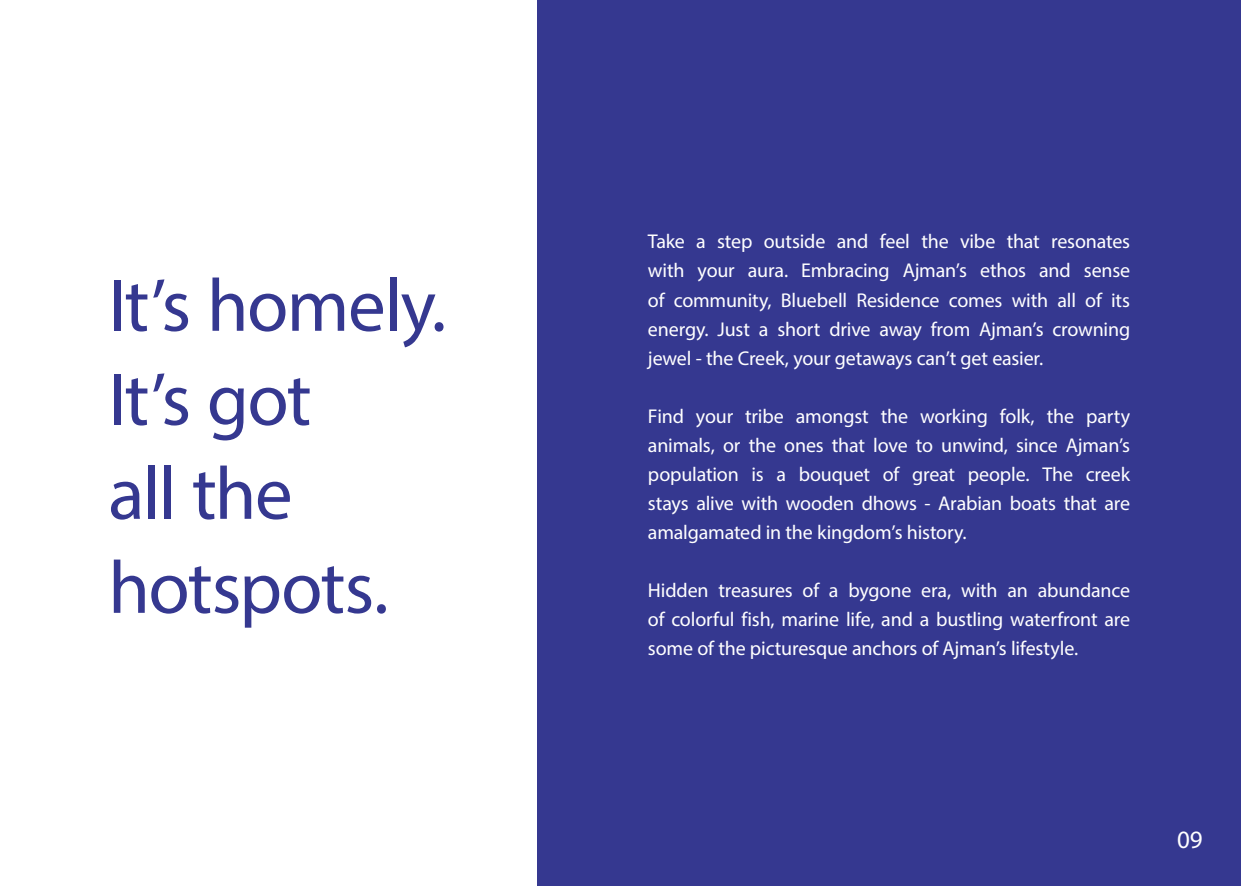
<style>
.page{position:relative;width:1241px;height:886px;background:#fff}
.page>*{position:absolute;margin:0;border:0;box-sizing:border-box;transform-origin:0 0}
.t1{font:75px/94px "Myriad Pro";letter-spacing:-.02em;color:#353890}
.t2{font:25px "Myriad Pro";color:#fff}
.t3{font:20px/29px "Myriad Pro";letter-spacing:-.01em;color:#fff;text-align:justify}
</style>
<div class="page">
<div style="left:537px;top:0;width:703px;height:886px;background:#353890"></div>
<h1 class="t1" style="left:108px;top:257px;width:339px">It’s homely.<br>It’s got<br>all the hotspots.</h1>
<p class="t3" style="left:648px;top:227px;width:483px">Take a step outside and feel the vibe that resonates with your aura. Embracing Ajman’s ethos and sense of community, Bluebell Residence comes with all of its energy. Just a short drive away from Ajman’s crowning jewel - the Creek, your getaways can’t get easier.</p>
<p class="t3" style="left:648px;top:401px;width:483px">Find your tribe amongst the working folk, the party animals, or the ones that love to unwind, since Ajman’s population is a bouquet of great people. The creek stays alive with wooden dhows - Arabian boats that are amalgamated in the kingdom’s history.</p>
<p class="t3" style="left:648px;top:575px;width:483px">Hidden treasures of a bygone era, with an abundance of colorful fish, marine life, and a bustling waterfront are some of the picturesque anchors of Ajman’s lifestyle.</p>
<p class="t2" style="left:1176px;top:824px;width:27px">09</p>
</div>
